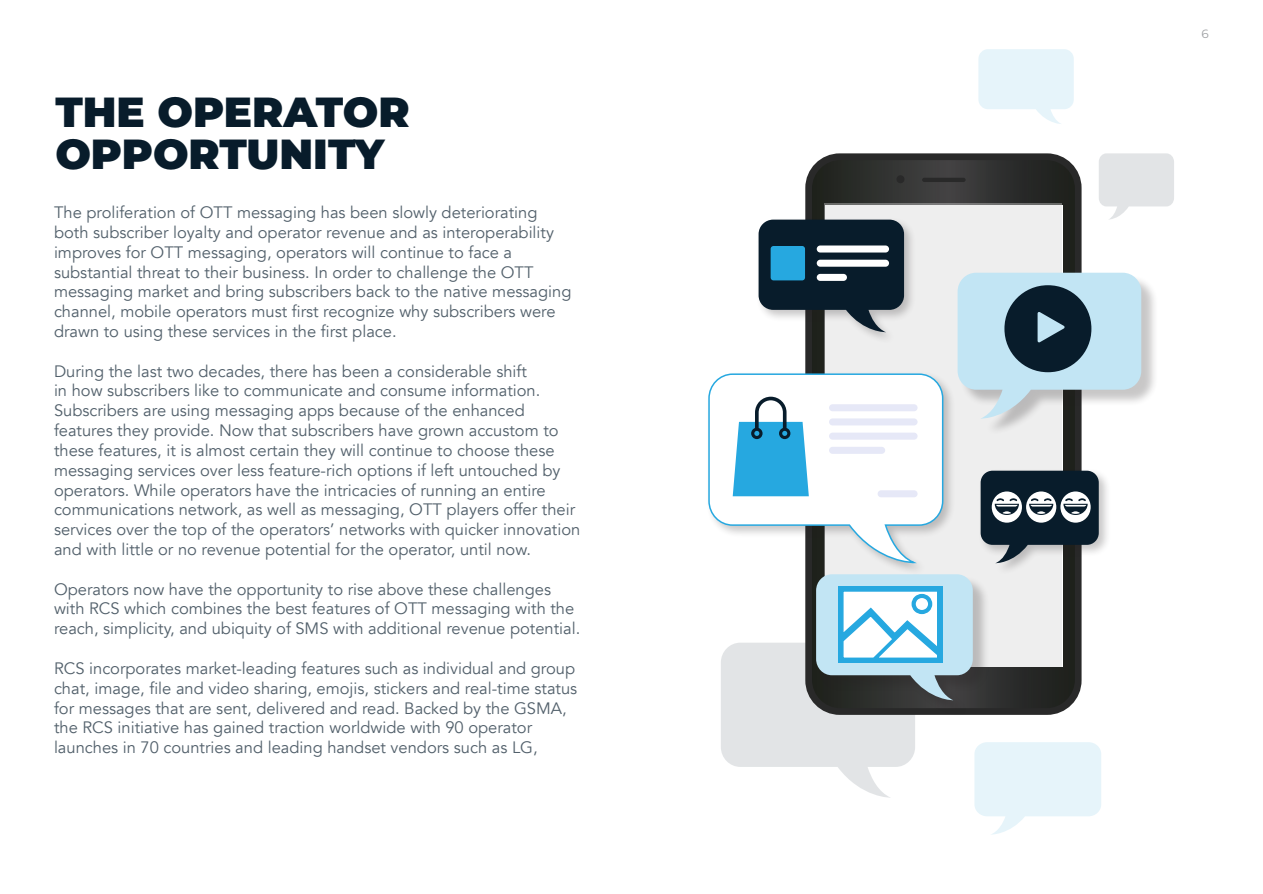
<style>
.page{position:relative;width:1263px;height:894px;background:#fff}
.page>*{position:absolute;margin:0;border:0;box-sizing:border-box;transform-origin:0 0}
.t1{font:900 42px/42px "Montserrat";color:#081c2b}
.t2{font:16.5px/19.8px "Avenir";color:#52606b}
.t3{font:12px "Montserrat";color:#9d9fa2}
</style>
<div class="page">
<svg style="left:812px;top:160px;width:262px;height:307px;background:#323331"></svg>
<div style="left:896px;top:175px;width:8px;height:8px;background:#292929;border-radius:50%"></div>
<hr style="left:922px;top:178px;width:43px;height:4px;background:#292929;border-radius:2px">
<div style="left:824px;top:203px;width:238px;height:463px;background:#eee"></div>
<div style="left:977px;top:467px;width:134px;height:108px;background:#231f20;opacity:.25"></div>
<div style="left:959px;top:274px;width:199px;height:161px;background:#231f20;opacity:.25"></div>
<div style="left:755px;top:216px;width:161px;height:128px;background:#231f20;opacity:.25"></div>
<svg style="left:758px;top:219px;width:146px;height:113px;background:#364651"></svg>
<div style="left:770px;top:246px;width:35px;height:34px;background:#26a8e0;border-radius:3px"></div>
<div style="left:816px;top:245px;width:73px;height:7px;background:#fff;border-radius:4px"></div>
<div style="left:816px;top:259px;width:73px;height:7px;background:#fff;border-radius:4px"></div>
<div style="left:816px;top:274px;width:31px;height:7px;background:#fff;border-radius:4px"></div>
<div style="left:705px;top:370px;width:251px;height:205px;background:#231f20;opacity:.25"></div>
<svg style="left:707px;top:372px;width:237px;height:192px"></svg>
<svg style="left:709px;top:374px;width:233px;height:189px"></svg>
<div style="left:829px;top:404px;width:88px;height:7px;background:#e6e8f7;border-radius:4px"></div>
<div style="left:829px;top:418px;width:88px;height:7px;background:#e6e8f7;border-radius:4px"></div>
<div style="left:829px;top:432px;width:88px;height:7px;background:#e6e8f7;border-radius:4px"></div>
<div style="left:829px;top:446px;width:56px;height:7px;background:#e6e8f7;border-radius:4px"></div>
<div style="left:877px;top:490px;width:40px;height:7px;background:#e6e8f7;border-radius:4px"></div>
<svg style="left:957px;top:272px;width:184px;height:147px;background:#9eb7c3"></svg>
<svg style="left:721px;top:574px;width:380px;height:260px"></svg>
<svg style="left:980px;top:470px;width:118px;height:93px;background:#525f69"></svg>
<svg style="left:1099px;top:153px;width:75px;height:67px"></svg>
<svg style="left:978px;top:49px;width:95px;height:75px"></svg>
<p class="t1" style="left:55px;top:89px;width:356px">THE OPERATOR<br>OPPORTUNITY</p>
<p class="t2" style="left:54px;top:203px;width:519px">The proliferation of OTT messaging has been slowly deteriorating both subscriber loyalty and operator revenue and as interoperability improves for OTT messaging, operators will continue to face a substantial threat to their business. In order to challenge the OTT messaging market and bring subscribers back to the native messaging channel, mobile operators must first recognize why subscribers were drawn to using these services in the first place.</p>
<p class="t2" style="left:54px;top:361px;width:528px">During the last two decades, there has been a considerable shift<br>in how subscribers like to communicate and consume information.<br>Subscribers are using messaging apps because of the enhanced features they provide. Now that subscribers have grown accustom to these features, it is almost certain they will continue to choose these messaging services over less feature-rich options if left untouched by operators. While operators have the intricacies of running an entire communications network, as well as messaging, OTT players offer their services over the top of the operators’ networks with quicker innovation and with little or no revenue potential for the operator, until now.</p>
<p class="t2" style="left:54px;top:579px;width:528px">Operators now have the opportunity to rise above these challenges with RCS which combines the best features of OTT messaging with the reach, simplicity, and ubiquity of SMS with additional revenue potential.</p>
<p class="t2" style="left:54px;top:658px;width:525px">RCS incorporates market-leading features such as individual and group chat, image, file and video sharing, emojis, stickers and real-time status for messages that are sent, delivered and read. Backed by the GSMA, the RCS initiative has gained traction worldwide with 90 operator launches in 70 countries and leading handset vendors such as LG,</p>
<p class="t3" style="left:1201px;top:25px;width:9px">6</p>
</div>
